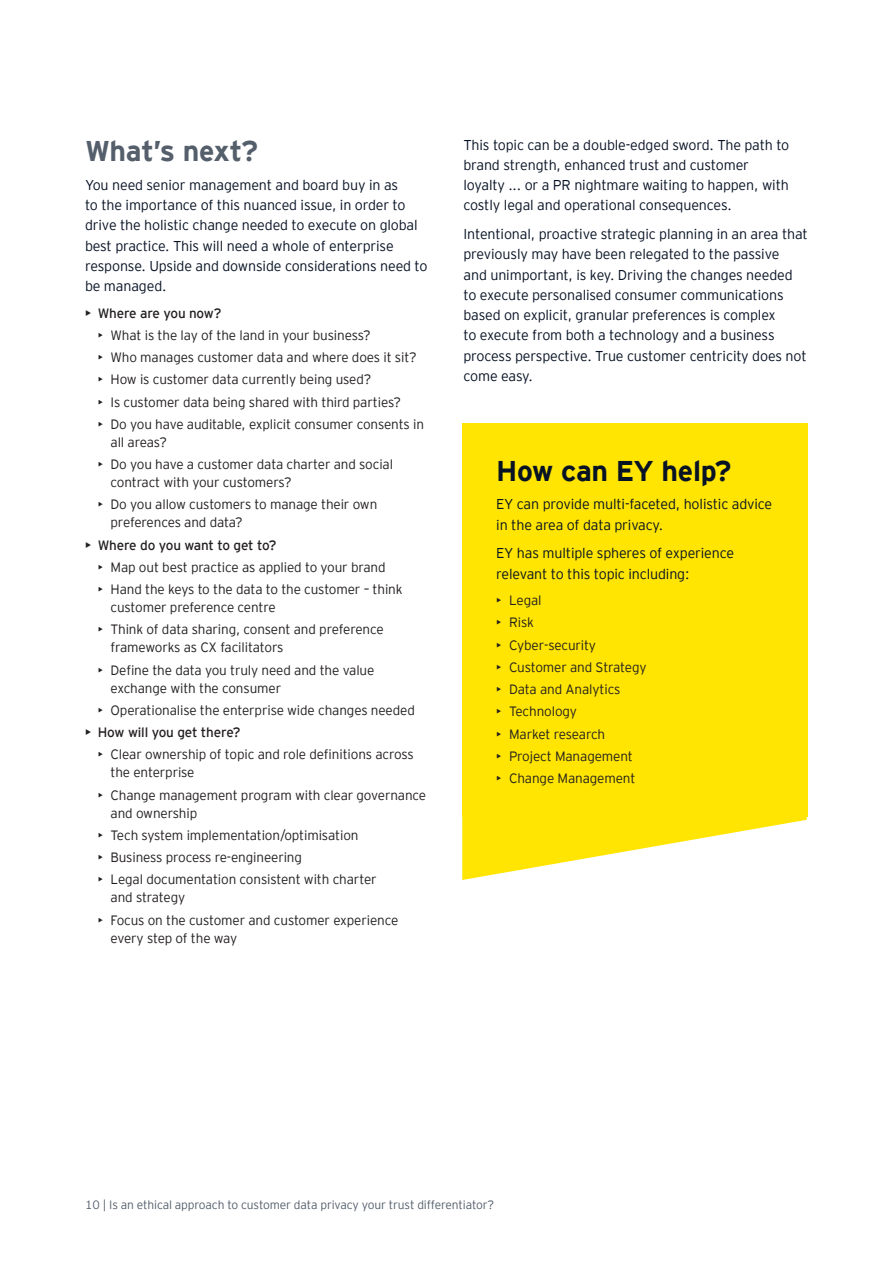
<style>
.page{position:relative;width:893px;height:1263px;background:#fff}
.page>*{position:absolute;margin:0;border:0;box-sizing:border-box;transform-origin:0 0}
.Paragraph_header{font:700 28.5px "EY Interstate";letter-spacing:-.01em;color:#071224}
.Paragraph_header-2{font:700 28.5px "EY Interstate";letter-spacing:-.01em;color:#545f6b}
.Paragraph_body{font:300 14.25px/20.2px "EY Interstate";letter-spacing:-.01em;color:#071224}
.t1{font:300 13.5px/18px "EY Interstate";letter-spacing:-.01em;color:#231f20}
.t2{font:13.5px "EY Interstate";letter-spacing:-.01em;color:#231f20}
.t3{font:300 12px "EY Interstate";letter-spacing:-.01em;color:#545f6b}
</style>
<div class="page">
<svg style="left:462px;top:817px;width:345px;height:63px;fill:#ffe501"></svg>
<div style="left:462px;top:424px;width:346px;height:393px;background:#ffe501"></div>
<p class="Paragraph_header-2" style="left:85px;top:130px;width:175px">What’s next?</p>
<p class="Paragraph_body" style="left:85px;top:174px;width:344px">You need senior management and board buy in as<br>to the importance of this nuanced issue, in order to drive the holistic change needed to execute on global best practice. This will need a whole of enterprise response. Upside and downside considerations need to be managed.</p>
<p class="t2" style="left:85px;top:303px;width:138px">• Where are you now?</p>
<p class="t1" style="left:98px;top:325px;width:274px">• What is the lay of the land in your business?</p>
<p class="t1" style="left:98px;top:347px;width:320px">• Who manages customer data and where does it sit?</p>
<p class="t1" style="left:98px;top:370px;width:275px">• How is customer data currently being used?</p>
<p class="t1" style="left:98px;top:392px;width:305px">• Is customer data being shared with third parties?</p>
<p class="t1" style="left:111px;top:414px;width:315px;text-indent:-13px">• Do you have auditable, explicit consumer consents in all areas?</p>
<p class="t1" style="left:111px;top:454px;width:284px;text-indent:-13px">• Do you have a customer data charter and social contract with your customers?</p>
<p class="t1" style="left:111px;top:495px;width:268px;text-indent:-13px">• Do you allow customers to manage their own preferences and data?</p>
<p class="t2" style="left:85px;top:535px;width:193px">• Where do you want to get to?</p>
<p class="t1" style="left:98px;top:557px;width:289px">• Map out best practice as applied to your brand</p>
<p class="t1" style="left:111px;top:579px;width:294px;text-indent:-13px">• Hand the keys to the data to the customer – think customer preference centre</p>
<p class="t1" style="left:111px;top:620px;width:275px;text-indent:-13px">• Think of data sharing, consent and preference frameworks as CX facilitators</p>
<p class="t1" style="left:111px;top:660px;width:265px;text-indent:-13px">• Define the data you truly need and the value exchange with the consumer</p>
<p class="t1" style="left:98px;top:700px;width:319px">• Operationalise the enterprise wide changes needed</p>
<p class="t2" style="left:85px;top:723px;width:157px">• How will you get there?</p>
<p class="t1" style="left:111px;top:745px;width:305px;text-indent:-13px">• Clear ownership of topic and role definitions across the enterprise</p>
<p class="t1" style="left:111px;top:785px;width:317px;text-indent:-13px">• Change management program with clear governance and ownership</p>
<p class="t1" style="left:98px;top:825px;width:262px">• Tech system implementation/optimisation</p>
<p class="t1" style="left:98px;top:847px;width:206px">• Business process re-engineering</p>
<p class="t1" style="left:111px;top:870px;width:268px;text-indent:-13px">• Legal documentation consistent with charter and strategy</p>
<p class="t1" style="left:111px;top:910px;width:289px;text-indent:-13px">• Focus on the customer and customer experience every step of the way</p>
<p class="Paragraph_body" style="left:463px;top:134px;width:327px">This topic can be a double-edged sword. The path to brand strength, enhanced trust and customer loyalty ... or a PR nightmare waiting to happen, with costly legal and operational consequences.</p>
<p class="Paragraph_body" style="left:463px;top:223px;width:346px">Intentional, proactive strategic planning in an area that previously may have been relegated to the passive<br>and unimportant, is key. Driving the changes needed to execute personalised consumer communications based on explicit, granular preferences is complex<br>to execute from both a technology and a business process perspective. True customer centricity does not come easy.</p>
<p class="Paragraph_header" style="left:496px;top:450px;width:237px">How can EY help?</p>
<p class="Paragraph_body" style="left:496px;top:493px;width:278px">EY can provide multi-faceted, holistic advice in the area of data privacy.</p>
<p class="Paragraph_body" style="left:496px;top:542px;width:239px">EY has multiple spheres of experience relevant to this topic including:</p>
<p class="t1" style="left:496px;top:590px;width:47px">• Legal</p>
<p class="t1" style="left:496px;top:613px;width:39px">• Risk</p>
<p class="t1" style="left:496px;top:635px;width:101px">• Cyber-security</p>
<p class="t1" style="left:496px;top:657px;width:152px">• Customer and Strategy</p>
<p class="t1" style="left:496px;top:679px;width:126px">• Data and Analytics</p>
<p class="t1" style="left:496px;top:702px;width:82px">• Technology</p>
<p class="t1" style="left:496px;top:724px;width:110px">• Market research</p>
<p class="t1" style="left:496px;top:746px;width:138px">• Project Management</p>
<p class="t1" style="left:496px;top:768px;width:141px">• Change Management</p>
<p class="t3" style="left:85px;top:1196px;width:411px">10 | Is an ethical approach to customer data privacy your trust differentiator?</p>
</div>
